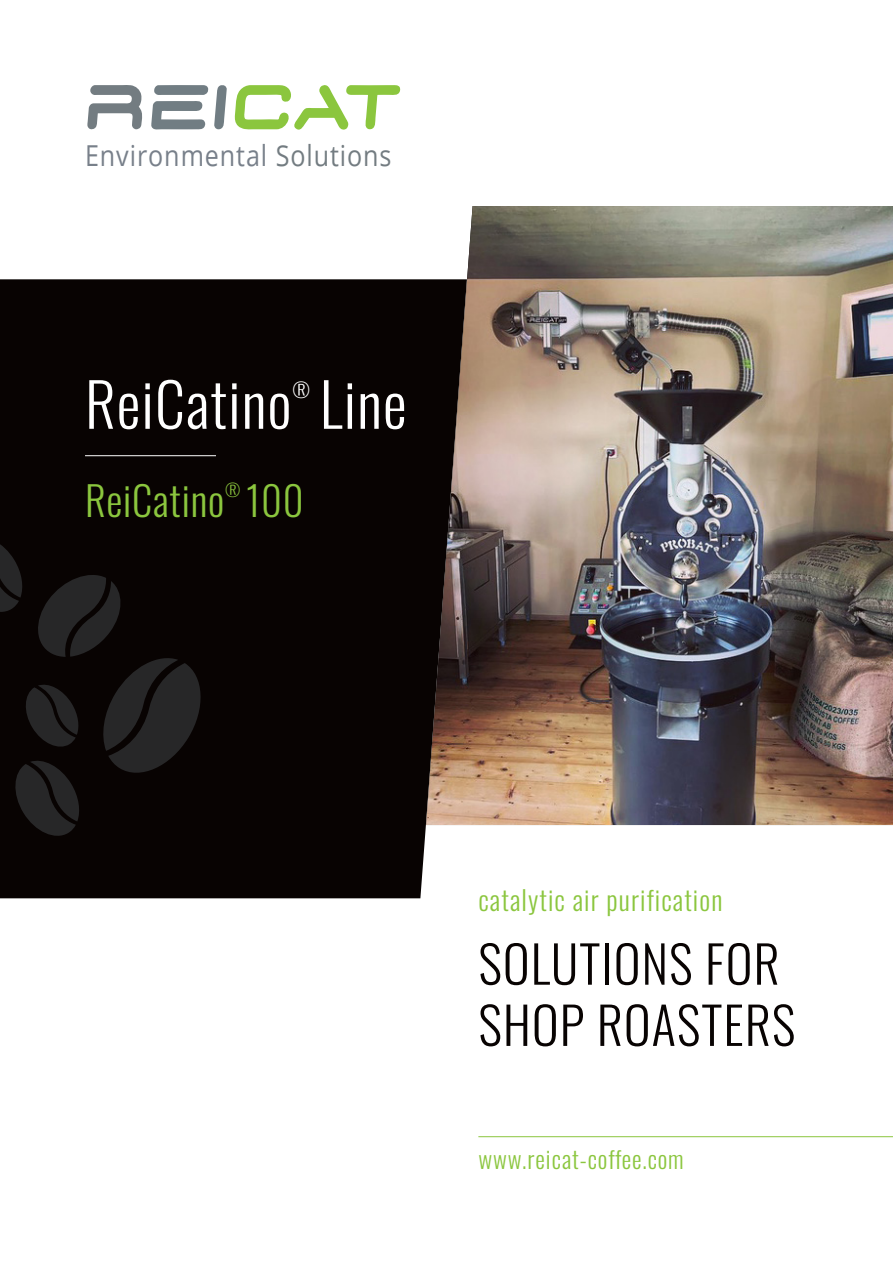
<style>
.page{position:relative;width:893px;height:1263px;background:#fff}
.page>*{position:absolute;margin:0;border:0;box-sizing:border-box;transform-origin:0 0}
.Überschrift_1{font:60px "Oswald";letter-spacing:.02em;color:#fff}
.Überschrift_1-2{font:51px/61.2px "Oswald";letter-spacing:.02em;color:#080302}
.Überschrift_1-3{font:40.5px "Oswald";letter-spacing:.02em;color:#8bc63e}
.Fließtext_weiß{font:28.8px "Open Sans";letter-spacing:.035em;color:#78808a;scale:.87 1}
.Überschrift_klein{font:27px "Oswald";letter-spacing:.04em;color:#8bc63e}
.Überschrift_1-4{font:24px "Oswald";letter-spacing:.04em;color:#8bc63e}
.Überschrift_1-5{font:20.1px "Oswald";color:#fff}
.Überschrift_1-6{font:17.55px "Oswald";color:#8bc63e}
.s1{color:#737c81}
</style>
<div class="page">
<div style="left:0;top:279px;width:467px;height:619px;background:#080302"></div>
<svg style="left:0;top:535px;width:202px;height:302px;background:#110d0d"></svg>
<hr style="left:85px;top:455px;width:131px;height:1px;background:#fff">
<hr style="left:478px;top:1136px;width:415px;height:1px;background:#8bc63e">
<svg style="left:87px;top:85px;width:56px;height:44px"></svg>
<svg style="left:235px;top:85px;width:165px;height:45px"></svg>
<svg style="left:151px;top:85px;width:57px;height:45px"></svg>
<svg style="left:214px;top:85px;width:13px;height:44px"></svg>
<img style="left:426px;top:206px;width:467px;height:619px">
<p class="Fließtext_weiß" style="left:85px;top:136px;width:354px">Environmental <span class="s1">Solutions</span></p>
<p class="Überschrift_1" style="left:85px;top:351px;width:208px">ReiCatino</p>
<p class="Überschrift_1-5" style="left:293px;top:372px;width:19px">®</p>
<p class="Überschrift_1" style="left:320px;top:351px;width:88px">Line</p>
<p class="Überschrift_1-3" style="left:85px;top:464px;width:141px">ReiCatino</p>
<p class="Überschrift_1-6" style="left:225px;top:474px;width:17px">®</p>
<p class="Überschrift_1-3" style="left:246px;top:464px;width:59px">100</p>
<p class="Überschrift_klein" style="left:478px;top:876px;width:246px">catalytic air purification</p>
<p class="Überschrift_1-2" style="left:478px;top:928px;width:318px">SOLUTIONS FOR<br>SHOP ROASTERS</p>
<p class="Überschrift_1-4" style="left:478px;top:1138px;width:207px">www.reicat-coffee.com</p>
</div>
